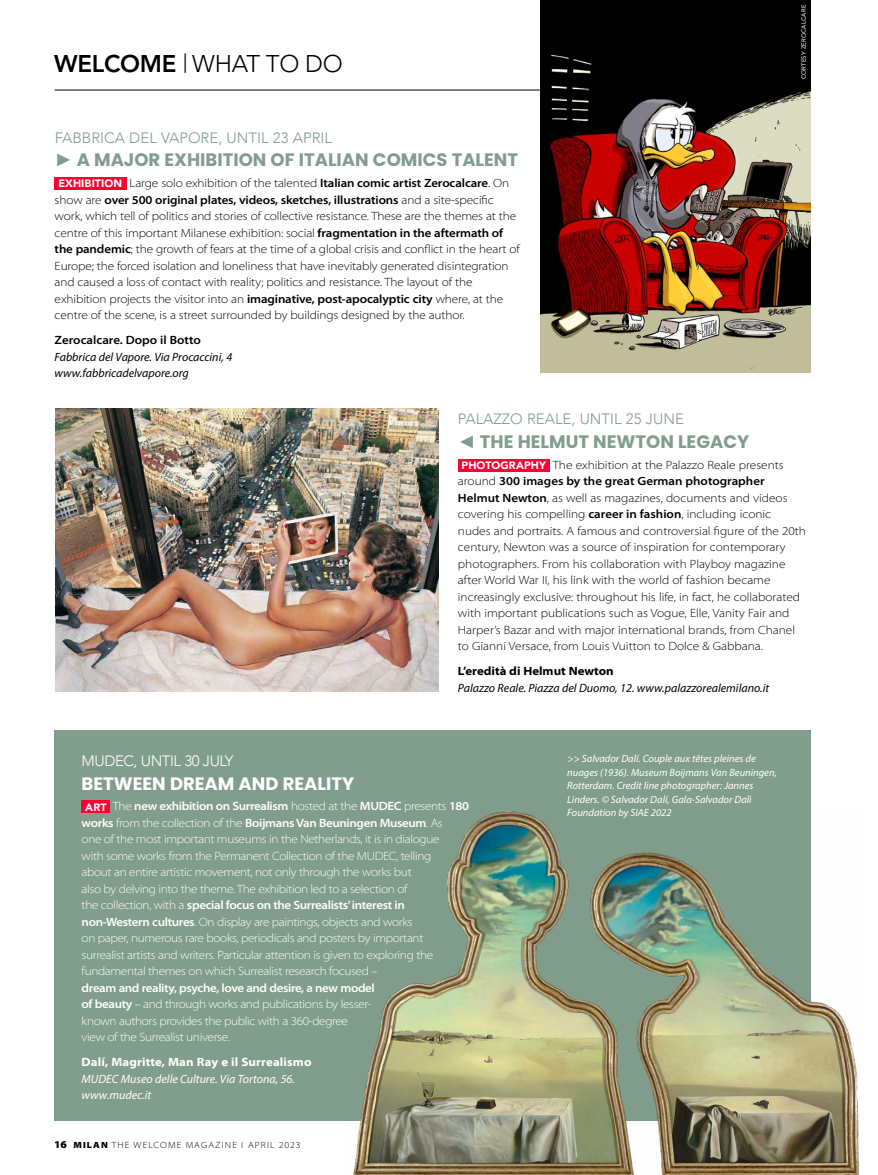
<style>
.page{position:relative;width:878px;height:1175px;background:#fff}
.page>*{position:absolute;margin:0;border:0;box-sizing:border-box;transform-origin:0 0}
.t1{font:300 24px "Avenir LT Std";letter-spacing:-.01em;color:#000}
.t2{font:700 18px "Poppins";color:#819e8d}
.t3{font:700 18px "Poppins";color:#fff}
.t4{font:300 15px "Avenir";color:#819e8d}
.t5{font:300 15px "Avenir";letter-spacing:-.03em;color:#fff}
.t6{font:300 semi-expanded 12px/16.5px "Myriad Pro";letter-spacing:-.005em;color:#000}
.t7{font:300 semi-expanded 12px/16.5px "Myriad Pro";letter-spacing:-.03em;color:#fff}
.t8{font:italic 12px/16.5px "Myriad Pro";color:#000}
.t9{font:italic 12px/16.5px "Myriad Pro";color:#fff}
.t10{font:700 semi-expanded 12px "Myriad Pro";letter-spacing:.01em;color:#fff}
.t11{font:600 semi-expanded 12px "Myriad Pro";color:#000}
.t12{font:700 semi-expanded 12px "Myriad Pro";color:#000}
.t13{font:italic 10.5px/13.5px "Myriad Pro";color:#fff}
.t14{font:300 semi-expanded 9px "Myriad Pro";letter-spacing:.12em;color:#000}
.t15{font:6px "Avenir LT Std";letter-spacing:.03em;color:#fff}
.s1{font-weight:800}
.s2{font-family:"Arial";font-weight:900}
.s3{font-family:"Avenir";font-weight:900;font-stretch:normal;font-size:10.65px;color:#fff}
.s4{font-weight:600}
.s5{font-family:"Avenir";font-weight:900;font-stretch:normal;font-size:10.65px}
.s6{font-weight:900;font-size:10.5px}
.s7{font-weight:900}
</style>
<div class="page">
<div style="left:54px;top:730px;width:756px;height:390px;background:#819e8d"></div>
<div style="left:82px;top:800px;width:28px;height:12px;background:#f03"></div>
<img style="left:348px;top:807px;width:511px;height:367px">
<img style="left:540px;top:0;width:270px;height:372px">
<hr style="left:55px;top:90px;width:755px;height:1px;background:#000">
<div style="left:55px;top:178px;width:72px;height:12px;background:#f03"></div>
<div style="left:458px;top:459px;width:91px;height:12px;background:#f03"></div>
<img style="left:56px;top:408px;width:383px;height:284px">
<h1 class="t1" style="left:54px;top:50px;width:290px"><span class="s1">WELCOME</span> <sup>|</sup> WHAT TO DO</h1>
<p class="t15" style="left:800px;top:79px;width:76px;rotate:-90deg">CORTESY ZEROCALCARE</p>
<p class="t4" style="left:55px;top:129px;width:279px">FABBRICA DEL VAPORE, UNTIL 23 APRIL</p>
<h2 class="t2" style="left:55px;top:150px;width:465px"><span class="s2">►</span> A MAJOR EXHIBITION OF ITALIAN COMICS TALENT</h2>
<p class="t6" style="left:55px;top:175px;width:466px;text-indent:4px"><span class="s3">EXHIBITION</span> Large solo exhibition of the talented <span class="s4">Italian comic artist Zerocalcare</span>. On show are <span class="s4">over 500 original plates, videos, sketches, illustrations</span> and a site-specific work, which tell of politics and stories of collective resistance. These are the themes at the centre of this important Milanese exhibition: social <span class="s4">fragmentation in the aftermath of the pandemic</span>; the growth of fears at the time of a global crisis and conflict in the heart of Europe; the forced isolation and loneliness that have inevitably generated disintegration and caused a loss of contact with reality; politics and resistance. The layout of the exhibition projects the visitor into an <span class="s4">imaginative, post-apocalyptic city</span> where, at the centre of the scene, is a street surrounded by buildings designed by the author.</p>
<p class="t11" style="left:55px;top:333px;width:148px">Zerocalcare. Dopo il Botto</p>
<p class="t8" style="left:55px;top:348px;width:179px">Fabbrica del Vapore. Via Procaccini, 4 www.fabbricadelvapore.org</p>
<p class="t4" style="left:458px;top:410px;width:227px">PALAZZO REALE, UNTIL 25 JUNE</p>
<h2 class="t2" style="left:458px;top:431px;width:293px"><span class="s2">◄</span> THE HELMUT NEWTON LEGACY</h2>
<p class="t6" style="left:458px;top:456px;width:349px;text-indent:4px"><span class="s3">PHOTOGRAPHY</span> The exhibition at the Palazzo Reale presents around <span class="s4">300 images by the great German photographer Helmut Newton</span>, as well as magazines, documents and videos covering his compelling <span class="s4">career in fashion</span>, including iconic nudes and portraits. A famous and controversial figure of the 20th century, Newton was a source of inspiration for contemporary photographers. From his collaboration with Playboy magazine after World War II, his link with the world of fashion became increasingly exclusive: throughout his life, in fact, he collaborated with important publications such as Vogue, Elle, Vanity Fair and Harper’s Bazar and with major international brands, from Chanel to Gianni Versace, from Louis Vuitton to Dolce &amp; Gabbana.</p>
<p class="t12" style="left:458px;top:664px;width:157px">L’eredità di Helmut Newton</p>
<p class="t8" style="left:458px;top:679px;width:313px">Palazzo Reale. Piazza del Duomo, 12. www.palazzorealemilano.it</p>
<p class="t5" style="left:82px;top:751px;width:153px">MUDEC, UNTIL 30 JULY</p>
<h2 class="t3" style="left:82px;top:773px;width:274px">BETWEEN DREAM AND REALITY</h2>
<p class="t7" style="left:82px;top:798px;width:389px;text-indent:4px"><span class="s5">ART</span> The <span class="s4">new exhibition on Surrealism</span> hosted at the <span class="s4">MUDEC</span> presents <span class="s4">180 works</span> from the collection of the <span class="s4">Boijmans Van Beuningen Museum</span>. As<br>one of the most important museums in the Netherlands, it is in dialogue<br>with some works from the Permanent Collection of the MUDEC, telling<br>about an entire artistic movement, not only through the works but<br>also by delving into the theme. The exhibition led to a selection of<br>the collection, with a <span class="s4">special focus on the Surrealists’ interest in non-Western cultures</span>. On display are paintings, objects and works<br>on paper, numerous rare books, periodicals and posters by important surrealist artists and writers. Particular attention is given to exploring the fundamental themes on which Surrealist research focused –</p>
<p class="t7" style="left:82px;top:979px;width:295px"><span class="s4">dream and reality, psyche, love and desire, a new model of beauty</span> – and through works and publications by lesser&shy;known authors provides the public with a 360-degree<br>view of the Surrealist universe.</p>
<p class="t10" style="left:82px;top:1055px;width:231px">Dalí, Magritte, Man Ray e il Surrealismo</p>
<p class="t9" style="left:82px;top:1070px;width:215px">MUDEC Museo delle Culture. Via Tortona, 56. www.mudec.it</p>
<p class="t14" style="left:54px;top:1140px;width:248px"><span class="s6">16</span> <span class="s7">MILAN</span> THE WELCOME MAGAZINE I APRIL 2023</p>
<p class="t13" style="left:567px;top:751px;width:211px">&gt;&gt; Salvador Dalí. Couple aux têtes pleines de nuages (1936). Museum Boijmans Van Beuningen, Rotterdam. Credit line photographer: Jannes Linders. © Salvador Dalí, Gala-Salvador Dalì Foundation by SIAE 2022</p>
</div>
